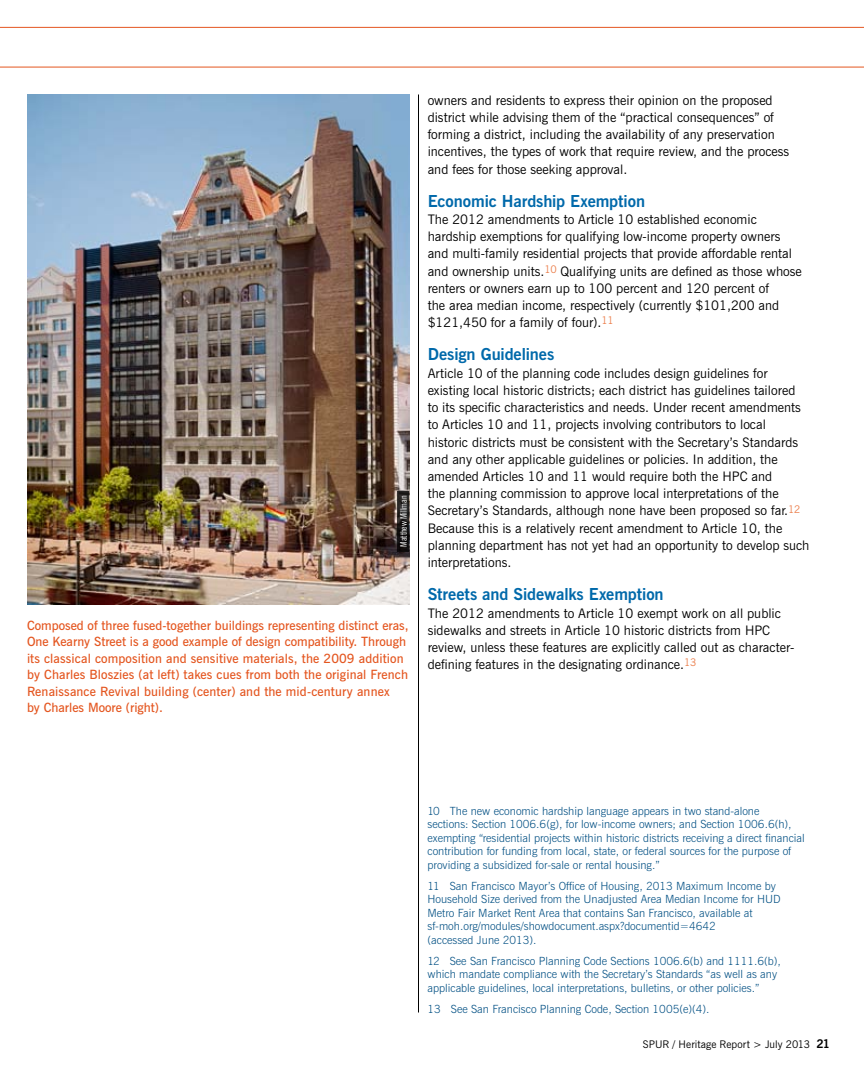
<style>
.page{position:relative;width:864px;height:1080px;background:#fff}
.page>*{position:absolute;margin:0;border:0;box-sizing:border-box;transform-origin:0 0}
.t1{font:700 16.5px "News Gothic BT";letter-spacing:-.005em;color:#0069aa}
.t2{font:13.2px/17.2px "News Gothic BT";color:#000}
.t3{font:600 12.75px/16.5px "News Gothic BT";color:#e45620}
.t4{font:300 11.25px/13.5px "News Gothic BT";color:#004f83}
.t5{font:10.5px "News Gothic BT";letter-spacing:.005em;color:#000}
.t6{font:condensed 9px "News Gothic BT";color:#fff}
.s1{font-weight:700;font-size:12px}
</style>
<div class="page">
<hr style="left:0;top:67px;width:864px;height:1px;background:#e45620">
<hr style="left:0;top:27px;width:864px;height:1px;background:#e45620">
<img style="left:27px;top:94px;width:382px;height:510px">
<svg style="left:397px;top:491px;width:12px;height:60px"></svg>
<hr style="left:418px;top:94px;width:1px;height:918px;background:#000">
<p class="t6" style="left:398px;top:547px;width:53px;rotate:-90deg">Matthew Millman</p>
<p class="t3" style="left:27px;top:617px;width:383px">Composed of three fused-together buildings representing distinct eras, One Kearny Street is a good example of design compatibility. Through its classical composition and sensitive materials, the 2009 addition by Charles Bloszies (at left) takes cues from both the original French Renaissance Revival building (center) and the mid-century annex<br>by Charles Moore (right).</p>
<p class="t2" style="left:428px;top:91px;width:363px">owners and residents to express their opinion on the proposed district while advising them of the “practical consequences” of forming a district, including the availability of any preservation incentives, the types of work that require review, and the process and fees for those seeking approval.</p>
<p class="t1" style="left:428px;top:191px;width:219px">Economic Hardship Exemption</p>
<p class="t2" style="left:428px;top:210px;width:376px">The 2012 amendments to Article 10 established economic hardship exemptions for qualifying low-income property owners and multi-family residential projects that provide affordable rental and ownership units.<sup>10</sup> Qualifying units are defined as those whose renters or owners earn up to 100 percent and 120 percent of<br>the area median income, respectively (currently $101,200 and $121,450 for a family of four).<sup>11</sup></p>
<p class="t1" style="left:428px;top:344px;width:128px">Design Guidelines</p>
<p class="t2" style="left:428px;top:364px;width:383px">Article 10 of the planning code includes design guidelines for existing local historic districts; each district has guidelines tailored<br>to its specific characteristics and needs. Under recent amendments to Articles 10 and 11, projects involving contributors to local historic districts must be consistent with the Secretary’s Standards and any other applicable guidelines or policies. In addition, the amended Articles 10 and 11 would require both the HPC and<br>the planning commission to approve local interpretations of the Secretary’s Standards, although none have been proposed so far.<sup>12<br></sup>Because this is a relatively recent amendment to Article 10, the planning department has not yet had an opportunity to develop such interpretations.</p>
<p class="t1" style="left:428px;top:584px;width:238px">Streets and Sidewalks Exemption</p>
<p class="t2" style="left:428px;top:604px;width:368px">The 2012 amendments to Article 10 exempt work on all public sidewalks and streets in Article 10 historic districts from HPC review, unless these features are explicitly called out as character&shy;defining features in the designating ordinance.<sup>13</sup></p>
<p class="t4" style="left:428px;top:804px;width:379px">10 The new economic hardship language appears in two stand-alone<br>sections: Section 1006.6(g), for low-income owners; and Section 1006.6(h), exempting “residential projects within historic districts receiving a direct financial contribution for funding from local, state, or federal sources for the purpose of providing a subsidized for-sale or rental housing.”</p>
<p class="t4" style="left:428px;top:879px;width:355px">11 San Francisco Mayor’s Office of Housing, 2013 Maximum Income by Household Size derived from the Unadjusted Area Median Income for HUD Metro Fair Market Rent Area that contains San Francisco, available at sf-moh.org/modules/showdocument.aspx?documentid=4642<br>(accessed June 2013).</p>
<p class="t4" style="left:428px;top:954px;width:355px">12 See San Francisco Planning Code Sections 1006.6(b) and 1111.6(b), which mandate compliance with the Secretary’s Standards “as well as any applicable guidelines, local interpretations, bulletins, or other policies.”</p>
<p class="t4" style="left:428px;top:1002px;width:284px">13 See San Francisco Planning Code, Section 1005(e)(4).</p>
<p class="t5" style="left:643px;top:1037px;width:189px">SPUR / Heritage Report &gt; July 2013 <span class="s1">21</span></p>
</div>
